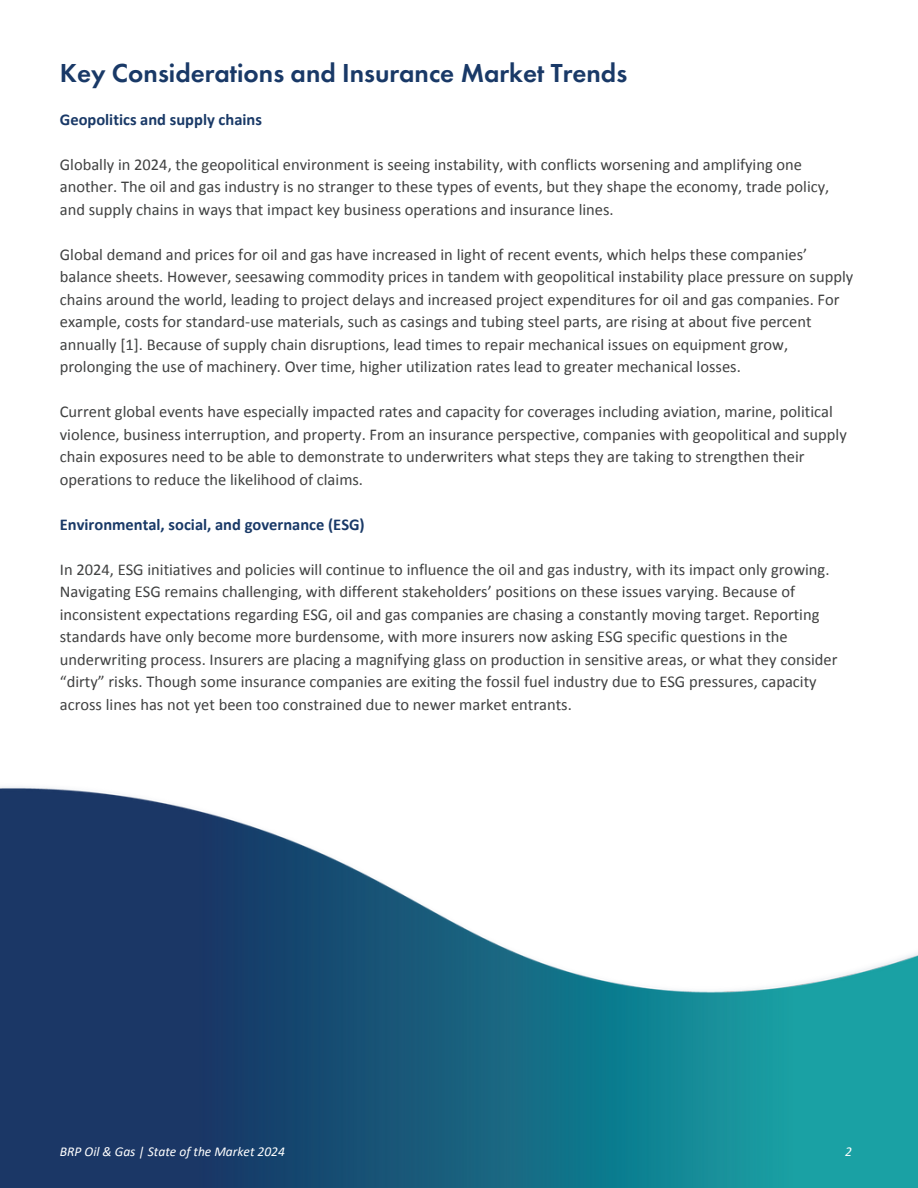
<style>
.page{position:relative;width:918px;height:1188px;background:#fff}
.page>*{position:absolute;margin:0;border:0;box-sizing:border-box;transform-origin:0 0}
.t1{font:600 27px "Futura PT";color:#193967}
.t2{font:16.5px/22.5px "Calibri";color:#404141}
.t3{font:700 16.5px "Calibri";color:#193967}
.t4{font:italic 13.5px "Calibri";color:#fff}
</style>
<div class="page">
<img style="left:0;top:786px;width:918px;height:402px">
<h2 class="t1" style="left:60px;top:61px;width:569px">Key Considerations and Insurance Market Trends</h2>
<h3 class="t3" style="left:60px;top:112px;width:204px">Geopolitics and supply chains</h3>
<h3 class="t2" style="left:60px;top:154px;width:771px">Globally in 2024, the geopolitical environment is seeing instability, with conflicts worsening and amplifying one another. The oil and gas industry is no stranger to these types of events, but they shape the economy, trade policy, and supply chains in ways that impact key business operations and insurance lines.</h3>
<h3 class="t2" style="left:60px;top:244px;width:795px">Global demand and prices for oil and gas have increased in light of recent events, which helps these companies’ balance sheets. However, seesawing commodity prices in tandem with geopolitical instability place pressure on supply chains around the world, leading to project delays and increased project expenditures for oil and gas companies. For example, costs for standard-use materials, such as casings and tubing steel parts, are rising at about five percent annually [1]. Because of supply chain disruptions, lead times to repair mechanical issues on equipment grow, prolonging the use of machinery. Over time, higher utilization rates lead to greater mechanical losses.</h3>
<h2 class="t2" style="left:60px;top:402px;width:788px">Current global events have especially impacted rates and capacity for coverages including aviation, marine, political violence, business interruption, and property. From an insurance perspective, companies with geopolitical and supply chain exposures need to be able to demonstrate to underwriters what steps they are taking to strengthen their operations to reduce the likelihood of claims.</h2>
<h3 class="t3" style="left:60px;top:517px;width:306px">Environmental, social, and governance (ESG)</h3>
<p class="t2" style="left:60px;top:559px;width:779px">In 2024, ESG initiatives and policies will continue to influence the oil and gas industry, with its impact only growing.<br>Navigating ESG remains challenging, with different stakeholders’ positions on these issues varying. Because of inconsistent expectations regarding ESG, oil and gas companies are chasing a constantly moving target. Reporting standards have only become more burdensome, with more insurers now asking ESG specific questions in the underwriting process. Insurers are placing a magnifying glass on production in sensitive areas, or what they consider “dirty” risks. Though some insurance companies are exiting the fossil fuel industry due to ESG pressures, capacity across lines has not yet been too constrained due to newer market entrants.</p>
<p class="t4" style="left:60px;top:1146px;width:227px">BRP Oil &amp; Gas | State of the Market 2024</p>
<p class="t4" style="left:845px;top:1146px;width:8px">2</p>
</div>
